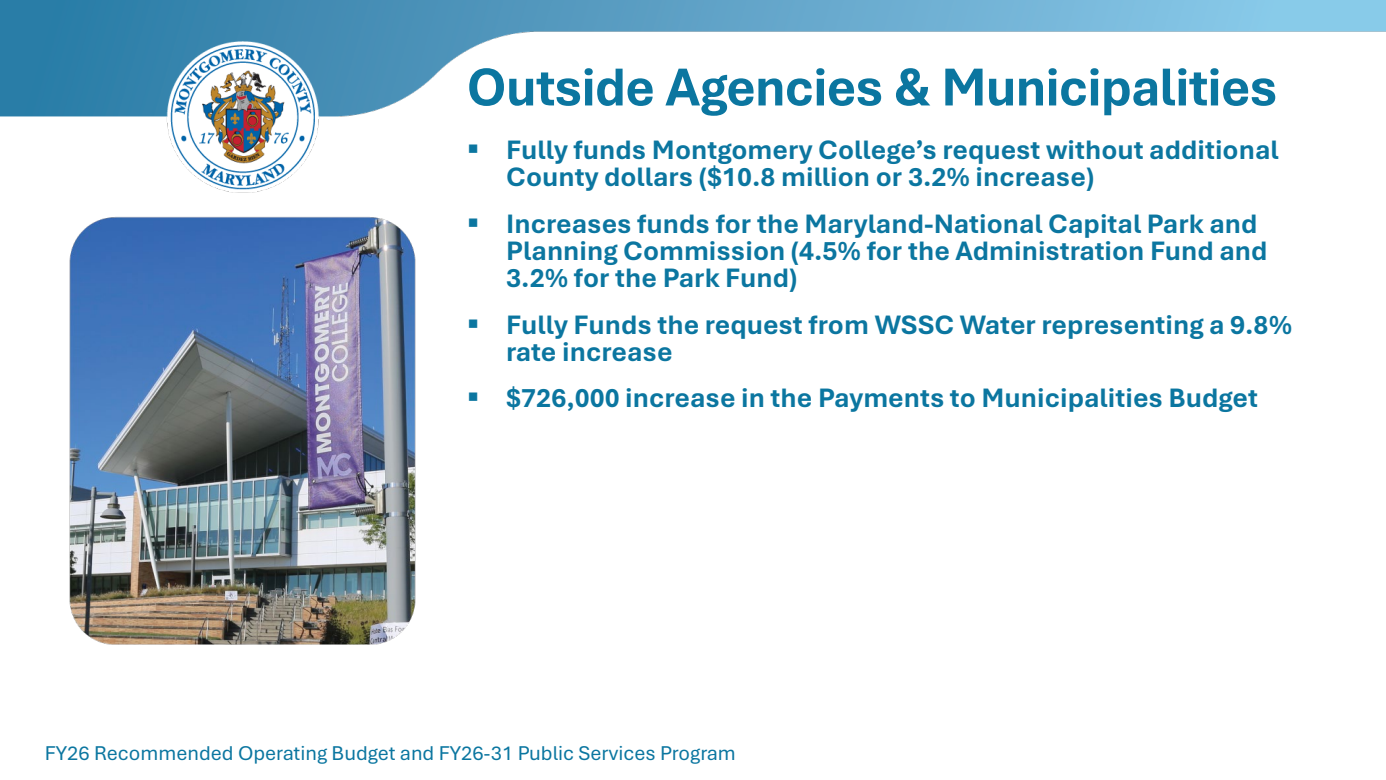
<style>
.page{position:relative;width:1386px;height:780px;background:#fff}
.page>*{position:absolute;margin:0;border:0;box-sizing:border-box;transform-origin:0 0}
.t1{font:700 56px "Aptos Display";color:#0b76a0}
.t2{font:700 28px/27.1px "Aptos";color:#0b76a0}
.t3{font:21px "Aptos";color:#0b76a0}
</style>
<div class="page">
<img style="left:0;top:0;width:1385px;height:193px">
<img style="left:69px;top:216px;width:347px;height:429px">
<h2 class="t1" style="left:467px;top:49px;width:811px">Outside Agencies &amp; Municipalities</h2>
<p class="t2" style="left:506px;top:135px;width:774px;text-indent:-39px">▪ Fully funds Montgomery College’s request without additional<br>County dollars ($10.8 million or 3.2% increase)</p>
<p class="t2" style="left:506px;top:209px;width:762px;text-indent:-39px">▪ Increases funds for the Maryland-National Capital Park and<br>Planning Commission (4.5% for the Administration Fund and<br>3.2% for the Park Fund)</p>
<p class="t2" style="left:506px;top:309px;width:787px;text-indent:-39px">▪ Fully Funds the request from WSSC Water representing a 9.8% rate increase</p>
<p class="t2" style="left:467px;top:383px;width:792px">▪ $726,000 increase in the Payments to Municipalities Budget</p>
<p class="t3" style="left:45px;top:738px;width:692px">FY26 Recommended Operating Budget and FY26-31 Public Services Program</p>
</div>
